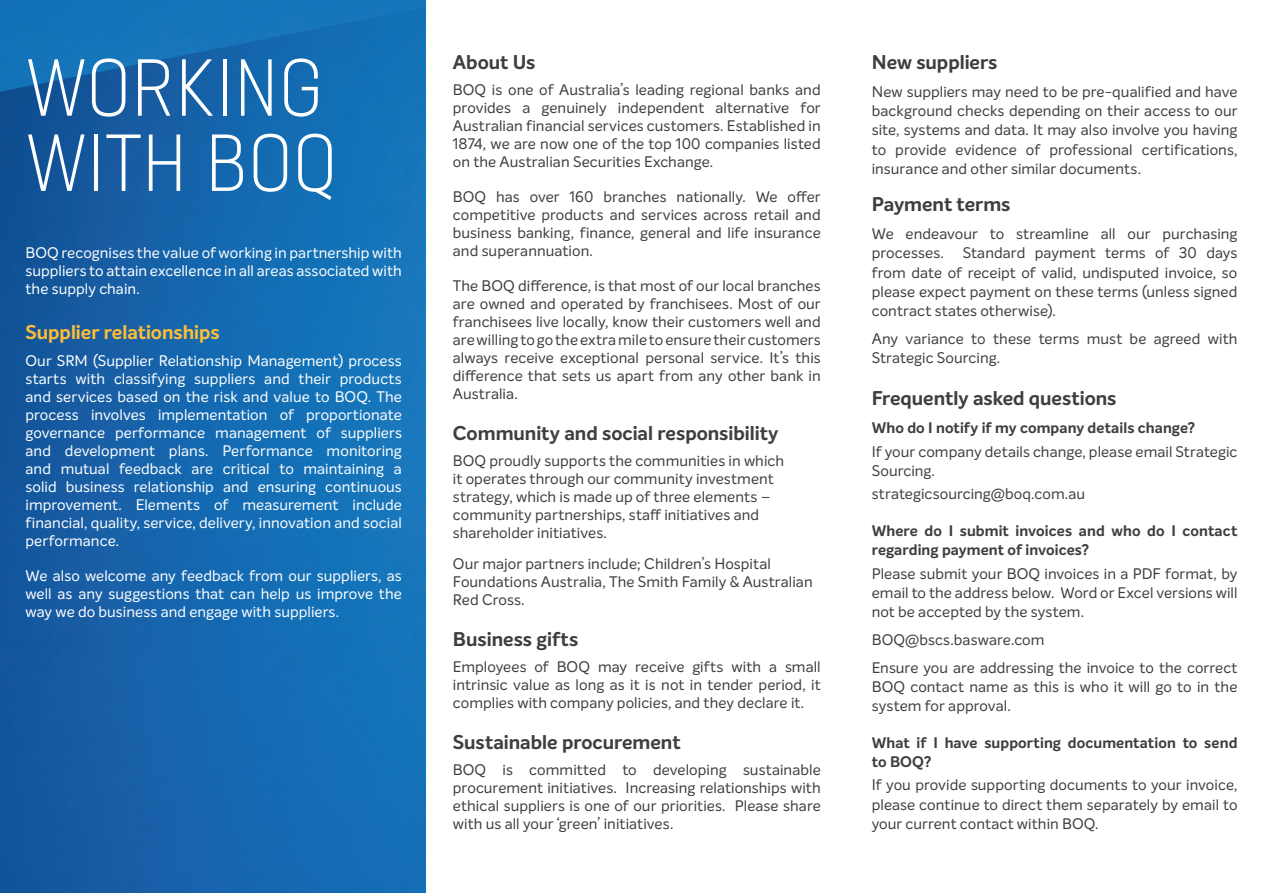
<style>
.page{position:relative;width:1263px;height:893px;background:#fff}
.page>*{position:absolute;margin:0;border:0;box-sizing:border-box;transform-origin:0 0}
.t1{font:300 condensed 80.4px/75.2px "Neusa Next Pro";letter-spacing:.02em;color:#fff}
.BOQA5_-_Subheading{font:700 19.5px "Intelo";color:#3e3e3f}
.BOQA5_-_Subheading-2{font:700 19.5px "Intelo";color:#febd35}
.BOQA4_-_Bullets{font:15px/18px "Intelo";letter-spacing:.005em;color:#3e3e3f;text-align:justify}
.BOQA4_-_Bullets-2{font:15px/18px "Intelo";letter-spacing:.005em;color:#fff;text-align:justify}
.BOQA4_-_Bullets-3{font:700 15px/19.4px "Intelo";letter-spacing:.005em;color:#3e3e3f}
</style>
<div class="page">
<img style="left:0;top:92px;width:425px;height:801px">
<img style="left:0;top:0;width:425px;height:92px">
<p class="t1" style="left:26px;top:49px;width:312px">WORKING<br>WITH BOQ</p>
<p class="BOQA4_-_Bullets-2" style="left:26px;top:244px;width:378px">BOQ recognises the value of working in partnership with suppliers to attain excellence in all areas associated with the supply chain.</p>
<p class="BOQA5_-_Subheading-2" style="left:26px;top:320px;width:196px">Supplier relationships</p>
<p class="BOQA4_-_Bullets-2" style="left:26px;top:351px;width:378px">Our SRM (Supplier Relationship Management) process starts with classifying suppliers and their products and services based on the risk and value to BOQ. The process involves implementation of proportionate governance performance management of suppliers and development plans. Performance monitoring and mutual feedback are critical to maintaining a solid business relationship and ensuring continuous improvement. Elements of measurement include financial, quality, service, delivery, innovation and social performance.</p>
<p class="BOQA4_-_Bullets-2" style="left:26px;top:566px;width:378px">We also welcome any feedback from our suppliers, as well as any suggestions that can help us improve the way we do business and engage with suppliers.</p>
<p class="BOQA5_-_Subheading" style="left:453px;top:50px;width:84px">About Us</p>
<p class="BOQA4_-_Bullets" style="left:453px;top:81px;width:369px">BOQ is one of Australia’s leading regional banks and provides a genuinely independent alternative for Australian financial services customers. Established in 1874, we are now one of the top 100 companies listed on the Australian Securities Exchange.</p>
<p class="BOQA4_-_Bullets" style="left:453px;top:188px;width:369px">BOQ has over 160 branches nationally. We offer competitive products and services across retail and business banking, finance, general and life insurance and superannuation.</p>
<p class="BOQA4_-_Bullets" style="left:453px;top:277px;width:369px">The BOQ difference, is that most of our local branches are owned and operated by franchisees. Most of our franchisees live locally, know their customers well and are willing to go the extra mile to ensure their customers always receive exceptional personal service. It’s this difference that sets us apart from any other bank in Australia.</p>
<p class="BOQA5_-_Subheading" style="left:453px;top:421px;width:327px">Community and social responsibility</p>
<p class="BOQA4_-_Bullets" style="left:453px;top:452px;width:333px;text-align:left">BOQ proudly supports the communities in which it operates through our community investment strategy, which is made up of three elements – community partnerships, staff initiatives and shareholder initiatives.</p>
<p class="BOQA4_-_Bullets" style="left:453px;top:555px;width:361px;text-align:left">Our major partners include; Children’s Hospital<br>Foundations Australia, The Smith Family &amp; Australian<br>Red Cross.</p>
<p class="BOQA5_-_Subheading" style="left:453px;top:626px;width:127px">Business gifts</p>
<p class="BOQA4_-_Bullets" style="left:453px;top:658px;width:369px">Employees of BOQ may receive gifts with a small intrinsic value as long as it is not in tender period, it complies with company policies, and they declare it.</p>
<p class="BOQA5_-_Subheading" style="left:453px;top:729px;width:229px">Sustainable procurement</p>
<p class="BOQA4_-_Bullets" style="left:453px;top:761px;width:369px">BOQ is committed to developing sustainable procurement initiatives. Increasing relationships with ethical suppliers is one of our priorities. Please share with us all your ‘green’ initiatives.</p>
<p class="BOQA5_-_Subheading" style="left:872px;top:50px;width:127px">New suppliers</p>
<p class="BOQA4_-_Bullets" style="left:872px;top:82px;width:367px;line-height:19.4px">New suppliers may need to be pre-qualified and have background checks depending on their access to our site, systems and data. It may also involve you having to provide evidence of professional certifications, insurance and other similar documents.</p>
<p class="BOQA5_-_Subheading" style="left:872px;top:192px;width:140px">Payment terms</p>
<p class="BOQA4_-_Bullets" style="left:872px;top:224px;width:367px;line-height:19.4px">We endeavour to streamline all our purchasing processes.</p>
<p class="BOQA4_-_Bullets" style="left:872px;top:243px;width:367px;line-height:19.4px;text-indent:91px">Standard payment terms of 30 days from date of receipt of valid, undisputed invoice, so please expect payment on these terms (unless signed contract states otherwise).</p>
<p class="BOQA4_-_Bullets" style="left:872px;top:329px;width:367px;line-height:19.4px">Any variance to these terms must be agreed with<br>Strategic Sourcing.</p>
<p class="BOQA5_-_Subheading" style="left:872px;top:386px;width:246px">Frequently asked questions</p>
<p class="BOQA4_-_Bullets-3" style="left:872px;top:418px;width:325px">Who do I notify if my company details change?</p>
<p class="BOQA4_-_Bullets" style="left:872px;top:441px;width:367px;line-height:19.4px">If your company details change, please email Strategic<br>Sourcing.</p>
<p class="BOQA4_-_Bullets" style="left:872px;top:485px;width:215px">strategicsourcing@boq.com.au</p>
<p class="BOQA4_-_Bullets-3" style="left:872px;top:521px;width:367px">Where do I submit invoices and who do I contact regarding payment of invoices?</p>
<p class="BOQA4_-_Bullets" style="left:872px;top:563px;width:367px;line-height:19.4px">Please submit your BOQ invoices in a PDF format, by email to the address below. Word or Excel versions will not be accepted by the system.</p>
<p class="BOQA4_-_Bullets" style="left:872px;top:631px;width:174px">BOQ@bscs.basware.com</p>
<p class="BOQA4_-_Bullets" style="left:872px;top:658px;width:367px;line-height:19.4px">Ensure you are addressing the invoice to the correct BOQ contact name as this is who it will go to in the system for approval.</p>
<p class="BOQA4_-_Bullets-3" style="left:872px;top:733px;width:367px">What if I have supporting documentation to send to BOQ?</p>
<p class="BOQA4_-_Bullets" style="left:872px;top:775px;width:367px;line-height:19.4px">If you provide supporting documents to your invoice, please continue to direct them separately by email to your current contact within BOQ.</p>
</div>
